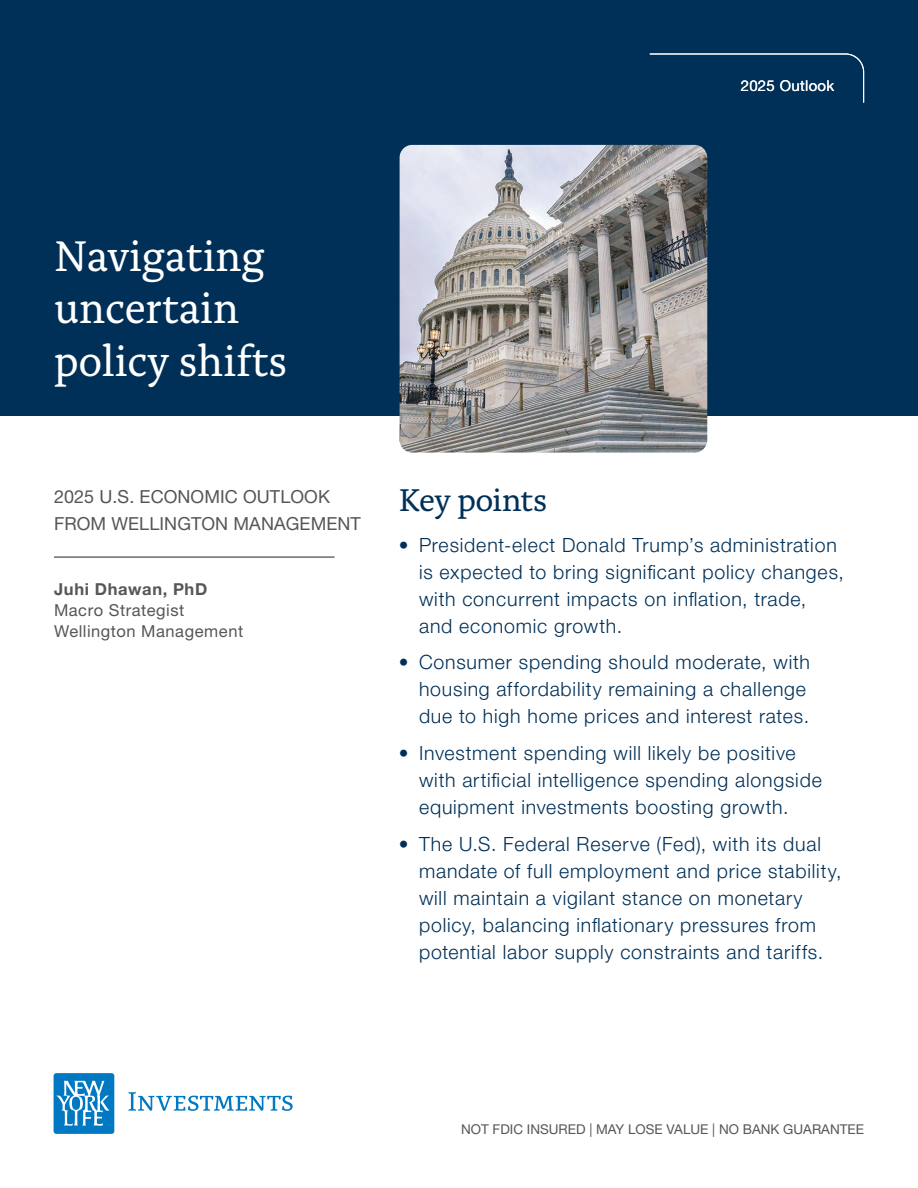
<style>
.page{position:relative;width:918px;height:1188px;background:#fff}
.page>*{position:absolute;margin:0;border:0;box-sizing:border-box;transform-origin:0 0}
.Title__30_35{font:45px/52.5px "Alda Pro";letter-spacing:-.01em;color:#fff}
.Heads__alda{font:33px "Alda Pro";letter-spacing:-.025em;color:#003057}
.Intro_13_18_bullets{font:300 19.5px/27px "Helvetica Neue LT Pro";letter-spacing:.04em;color:#003057}
.t1{font:18px/27px "Helvetica Neue LT Std";letter-spacing:.005em;color:#565656}
.Author_s_Title{font:16.5px/21px "Helvetica Neue LT Std";letter-spacing:.035em;color:#565656}
.Author{font:700 16.5px "Helvetica Neue LT Std";letter-spacing:.04em;color:#565656}
.t2{font:15px "Helvetica Neue LT Std";letter-spacing:.02em;color:#fff}
.no-not-may{font:13.5px "Helvetica Neue LT Pro";color:#565656}
</style>
<div class="page">
<div style="left:0;top:0;width:918px;height:415px;background:#003057"></div>
<svg style="left:54px;top:1073px;width:239px;height:61px"></svg>
<svg style="left:649px;top:53px;width:216px;height:50px"></svg>
<hr style="left:54px;top:557px;width:280px;height:1px;background:#231f20">
<img style="left:400px;top:145px;width:307px;height:308px">
<p class="t2" style="left:741px;top:77px;width:95px">2025 Outlook</p>
<p class="Title__30_35" style="left:54px;top:226px;width:234px">Navigating uncertain policy shifts</p>
<p class="t1" style="left:54px;top:482px;width:308px">2025 U.S. ECONOMIC OUTLOOK<br>FROM WELLINGTON MANAGEMENT</p>
<p class="Author" style="left:54px;top:579px;width:155px">Juhi Dhawan, PhD</p>
<p class="Author_s_Title" style="left:54px;top:599px;width:191px">Macro Strategist<br>Wellington Management</p>
<p class="Heads__alda" style="left:399px;top:476px;width:150px">Key points</p>
<p class="Intro_13_18_bullets" style="left:419px;top:531px;width:426px;text-indent:-20px">• President-elect Donald Trump’s administration is expected to bring significant policy changes, with concurrent impacts on inflation, trade, and economic growth.</p>
<p class="Intro_13_18_bullets" style="left:419px;top:649px;width:392px;text-indent:-20px">• Consumer spending should moderate, with housing affordability remaining a challenge due to high home prices and interest rates.</p>
<p class="Intro_13_18_bullets" style="left:419px;top:739px;width:404px;text-indent:-20px">• Investment spending will likely be positive with artificial intelligence spending alongside equipment investments boosting growth.</p>
<p class="Intro_13_18_bullets" style="left:419px;top:830px;width:424px;text-indent:-20px">• The U.S. Federal Reserve (Fed), with its dual mandate of full employment and price stability, will maintain a vigilant stance on monetary policy, balancing inflationary pressures from potential labor supply constraints and tariffs.</p>
<p class="no-not-may" style="left:461px;top:1121px;width:404px">NOT FDIC INSURED | MAY LOSE VALUE | NO BANK GUARANTEE</p>
</div>
